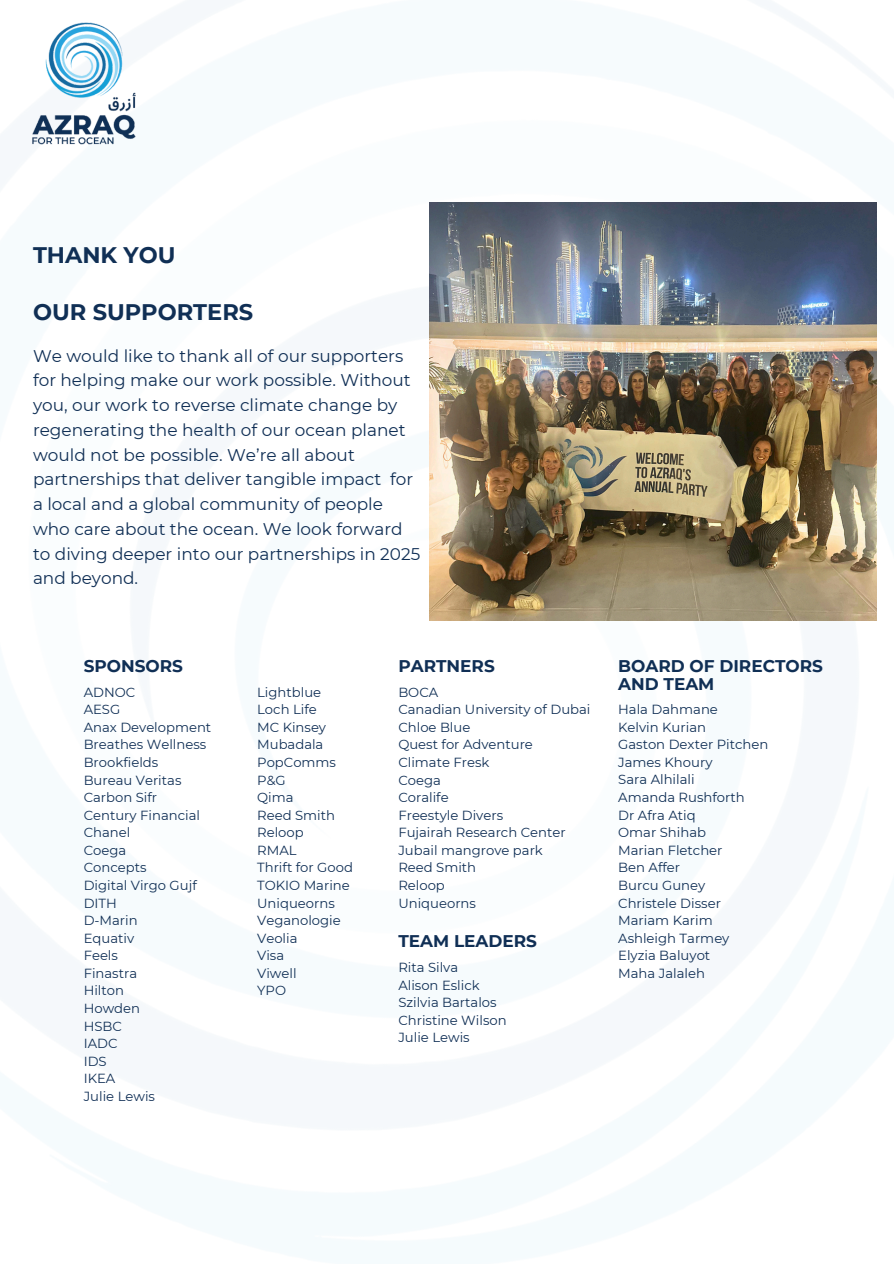
<style>
.page{position:relative;width:894px;height:1264px;background:#fff}
.page>*{position:absolute;margin:0;border:0;box-sizing:border-box;transform-origin:0 0}
.t1{font:700 22.5px "Montserrat";color:#102f55}
.t2{font:16.95px/24.8px "Montserrat";color:#102f55}
.t3{font:700 16.95px/18px "Montserrat";color:#102f55}
.t4{font:13.2px "Montserrat";color:#102f55}
</style>
<div class="page">
<img style="left:32px;top:22px;width:104px;height:123px">
<img style="left:429px;top:202px;width:447px;height:419px">
<p class="t1" style="left:33px;top:241px;width:144px">THANK YOU</p>
<p class="t1" style="left:33px;top:298px;width:222px">OUR SUPPORTERS</p>
<p class="t2" style="left:33px;top:343px;width:388px">We would like to thank all of our supporters for helping make our work possible. Without you, our work to reverse climate change by regenerating the health of our ocean planet would not be possible. We’re all about partnerships that deliver tangible impact for a local and a global community of people who care about the ocean. We look forward to diving deeper into our partnerships in 2025 and beyond.</p>
<h1 class="t3" style="left:84px;top:656px;width:101px">SPONSORS</h1>
<h1 class="t4" style="left:84px;top:684px;width:53px">ADNOC</h1>
<h3 class="t4" style="left:84px;top:701px;width:38px">AESG</h3>
<h2 class="t4" style="left:84px;top:719px;width:129px">Anax Development</h2>
<h2 class="t4" style="left:84px;top:736px;width:124px">Breathes Wellness</h2>
<p class="t4" style="left:84px;top:754px;width:76px">Brookfields</p>
<p class="t4" style="left:84px;top:771px;width:99px">Bureau Veritas</p>
<p class="t4" style="left:84px;top:789px;width:75px">Carbon Sifr</p>
<p class="t4" style="left:84px;top:806px;width:118px">Century Financial</p>
<p class="t4" style="left:84px;top:824px;width:48px">Chanel</p>
<p class="t4" style="left:84px;top:842px;width:44px">Coega</p>
<p class="t4" style="left:84px;top:859px;width:64px">Concepts</p>
<p class="t4" style="left:84px;top:877px;width:115px">Digital Virgo Gujf</p>
<p class="t4" style="left:84px;top:894px;width:35px">DITH</p>
<p class="t4" style="left:84px;top:912px;width:56px">D-Marin</p>
<p class="t4" style="left:84px;top:929px;width:52px">Equativ</p>
<p class="t4" style="left:84px;top:947px;width:36px">Feels</p>
<p class="t4" style="left:84px;top:965px;width:55px">Finastra</p>
<p class="t4" style="left:84px;top:982px;width:42px">Hilton</p>
<p class="t4" style="left:84px;top:1000px;width:58px">Howden</p>
<p class="t4" style="left:84px;top:1017px;width:40px">HSBC</p>
<p class="t4" style="left:84px;top:1035px;width:35px">IADC</p>
<p class="t4" style="left:84px;top:1052px;width:24px">IDS</p>
<p class="t4" style="left:84px;top:1070px;width:33px">IKEA</p>
<p class="t4" style="left:84px;top:1088px;width:73px">Julie Lewis</p>
<p class="t4" style="left:257px;top:684px;width:65px">Lightblue</p>
<p class="t4" style="left:257px;top:701px;width:61px">Loch Life</p>
<p class="t4" style="left:257px;top:719px;width:70px">MC Kinsey</p>
<p class="t4" style="left:257px;top:736px;width:68px">Mubadala</p>
<p class="t4" style="left:257px;top:754px;width:80px">PopComms</p>
<p class="t4" style="left:257px;top:771px;width:30px">P&amp;G</p>
<p class="t4" style="left:257px;top:789px;width:38px">Qima</p>
<p class="t4" style="left:257px;top:806px;width:79px">Reed Smith</p>
<p class="t4" style="left:257px;top:824px;width:48px">Reloop</p>
<p class="t4" style="left:257px;top:842px;width:41px">RMAL</p>
<p class="t4" style="left:257px;top:859px;width:97px">Thrift for Good</p>
<p class="t4" style="left:257px;top:877px;width:94px">TOKIO Marine</p>
<p class="t4" style="left:257px;top:894px;width:79px">Uniqueorns</p>
<p class="t4" style="left:257px;top:912px;width:85px">Veganologie</p>
<p class="t4" style="left:257px;top:929px;width:42px">Veolia</p>
<p class="t4" style="left:257px;top:947px;width:28px">Visa</p>
<p class="t4" style="left:257px;top:965px;width:41px">Viwell</p>
<p class="t4" style="left:257px;top:982px;width:30px">YPO</p>
<p class="t3" style="left:398px;top:656px;width:98px">PARTNERS</p>
<p class="t4" style="left:398px;top:684px;width:41px">BOCA</p>
<p class="t4" style="left:398px;top:701px;width:193px">Canadian University of Dubai</p>
<p class="t4" style="left:398px;top:719px;width:73px">Chloe Blue</p>
<p class="t4" style="left:398px;top:736px;width:136px">Quest for Adventure</p>
<p class="t4" style="left:398px;top:754px;width:93px">Climate Fresk</p>
<p class="t4" style="left:398px;top:771px;width:44px">Coega</p>
<p class="t4" style="left:398px;top:789px;width:52px">Coralife</p>
<p class="t4" style="left:398px;top:806px;width:106px">Freestyle Divers</p>
<p class="t4" style="left:398px;top:824px;width:169px">Fujairah Research Center</p>
<p class="t4" style="left:398px;top:842px;width:146px">Jubail mangrove park</p>
<p class="t4" style="left:398px;top:859px;width:79px">Reed Smith</p>
<p class="t4" style="left:398px;top:877px;width:48px">Reloop</p>
<p class="t4" style="left:398px;top:894px;width:79px">Uniqueorns</p>
<p class="t3" style="left:398px;top:931px;width:140px">TEAM LEADERS</p>
<p class="t4" style="left:398px;top:959px;width:61px">Rita Silva</p>
<p class="t4" style="left:398px;top:976px;width:83px">Alison Eslick</p>
<p class="t4" style="left:398px;top:994px;width:100px">Szilvia Bartalos</p>
<p class="t4" style="left:398px;top:1011px;width:110px">Christine Wilson</p>
<p class="t4" style="left:398px;top:1029px;width:73px">Julie Lewis</p>
<p class="t3" style="left:618px;top:656px;width:206px">BOARD OF DIRECTORS<br>AND TEAM</p>
<p class="t4" style="left:618px;top:701px;width:101px">Hala Dahmane</p>
<p class="t4" style="left:618px;top:718px;width:89px">Kelvin Kurian</p>
<h2 class="t4" style="left:618px;top:736px;width:152px">Gaston Dexter Pitchen</h2>
<p class="t4" style="left:618px;top:754px;width:96px">James Khoury</p>
<p class="t4" style="left:618px;top:771px;width:78px">Sara Alhilali</p>
<p class="t4" style="left:618px;top:789px;width:128px">Amanda Rushforth</p>
<p class="t4" style="left:618px;top:806px;width:79px">Dr Afra Atiq</p>
<p class="t4" style="left:618px;top:824px;width:89px">Omar Shihab</p>
<h2 class="t4" style="left:618px;top:842px;width:106px">Marian Fletcher</h2>
<p class="t4" style="left:618px;top:859px;width:64px">Ben Affer</p>
<p class="t4" style="left:618px;top:877px;width:89px">Burcu Guney</p>
<p class="t4" style="left:618px;top:894px;width:104px">Christele Disser</p>
<p class="t4" style="left:618px;top:912px;width:96px">Mariam Karim</p>
<p class="t4" style="left:618px;top:930px;width:113px">Ashleigh Tarmey</p>
<p class="t4" style="left:618px;top:947px;width:94px">Elyzia Baluyot</p>
<p class="t4" style="left:618px;top:965px;width:88px">Maha Jalaleh</p>
</div>
